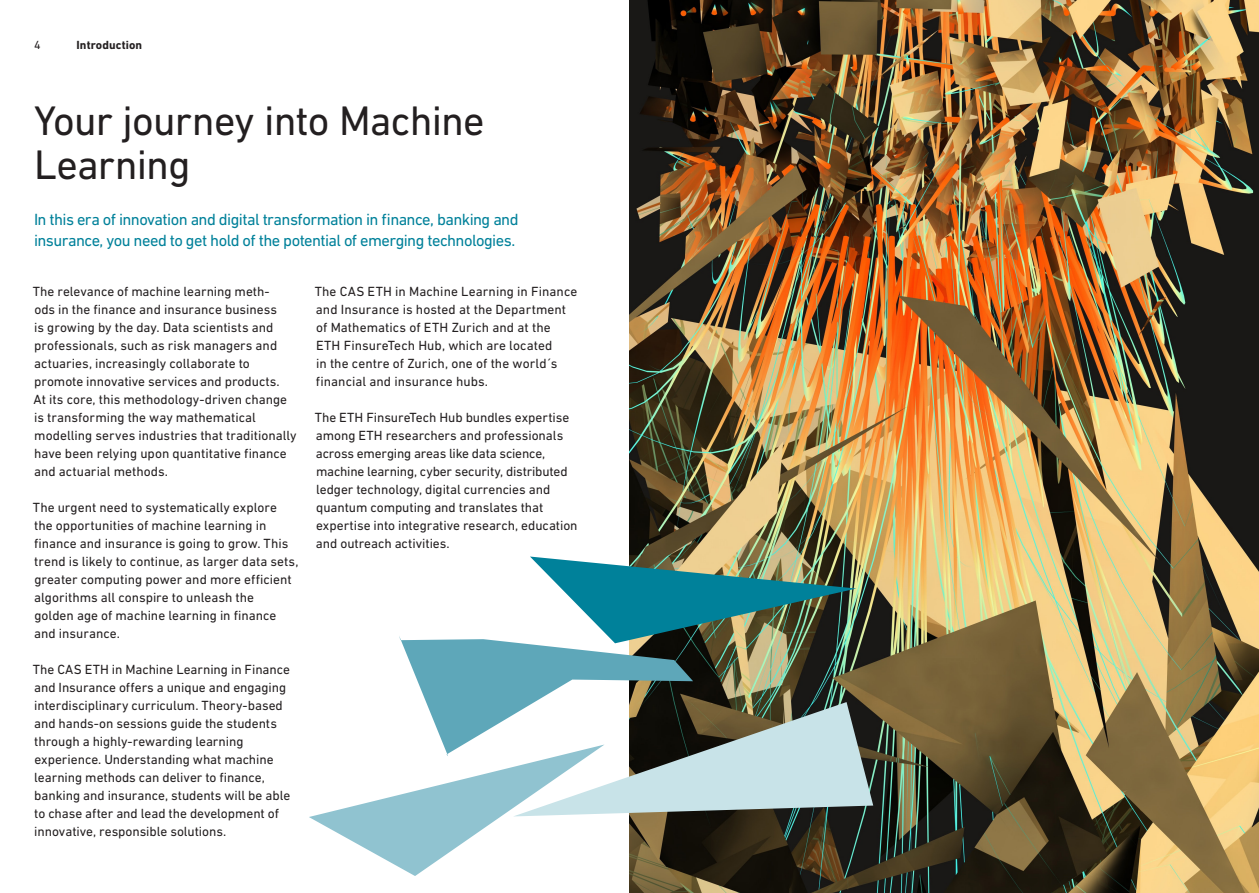
<style>
.page{position:relative;width:1259px;height:893px;background:#fff}
.page>*{position:absolute;margin:0;border:0;box-sizing:border-box;transform-origin:0 0}
.Headline_A5-XL__28_33_6pt__120___H1{font:42px/44.4px "DIN Next W1 G";letter-spacing:-.02em;color:#231f20}
.Intro_A5-M__11_14pt_P{font:16.5px "DIN Next W1 G";letter-spacing:-.035em;color:#00819a}
.Lauftext__Linksbündig___9_12pt_P{font:13.5px/18px "DIN Next W1 G";color:#231f20}
.t1{font:700 12px "DIN Next W1 G";letter-spacing:.01em;color:#231f20}
.t2{font:12px "DIN Next W1 G";color:#231f20}
</style>
<div class="page">
<img style="left:629px;top:0;width:630px;height:893px">
<svg style="left:309px;top:556px;width:564px;height:320px"></svg>
<p class="t2" style="left:34px;top:38px;width:8px">4</p>
<p class="t1" style="left:77px;top:37px;width:67px">Introduction</p>
<h1 class="Headline_A5-XL__28_33_6pt__120___H1" style="left:34px;top:98px;width:452px">Your journey into Machine<br>Learning</h1>
<p class="Intro_A5-M__11_14pt_P" style="left:34px;top:210px;width:486px">In this era of innovation and digital transformation in finance, banking and</p>
<p class="Intro_A5-M__11_14pt_P" style="left:34px;top:231px;width:483px">insurance, you need to get hold of the potential of emerging technologies.</p>
<p class="Lauftext__Linksbündig___9_12pt_P" style="left:33px;top:282px;width:246px">The relevance of machine learning meth&shy;ods in the finance and insurance business is growing by the day. Data scientists and professionals, such as risk managers and actuaries, increasingly collaborate to</p>
<p class="Lauftext__Linksbündig___9_12pt_P" style="left:34px;top:372px;width:247px">promote innovative services and products.</p>
<p class="Lauftext__Linksbündig___9_12pt_P" style="left:34px;top:390px;width:264px">At its core, this methodology-driven change is transforming the way mathematical modelling serves industries that traditionally have been relying upon quantitative finance and actuarial methods.</p>
<p class="Lauftext__Linksbündig___9_12pt_P" style="left:33px;top:498px;width:267px">The urgent need to systematically explore the opportunities of machine learning in finance and insurance is going to grow. This trend is likely to continue, as larger data sets, greater computing power and more efficient algorithms all conspire to unleash the</p>
<p class="Lauftext__Linksbündig___9_12pt_P" style="left:34px;top:606px;width:244px">golden age of machine learning in finance and insurance.</p>
<p class="Lauftext__Linksbündig___9_12pt_P" style="left:33px;top:660px;width:259px">The CAS ETH in Machine Learning in Finance and Insurance offers a unique and engaging interdisciplinary curriculum. Theory-based and hands-on sessions guide the students through a highly-rewarding learning</p>
<p class="Lauftext__Linksbündig___9_12pt_P" style="left:34px;top:750px;width:257px">experience. Understanding what machine learning methods can deliver to finance, banking and insurance, students will be able to chase after and lead the development of innovative, responsible solutions.</p>
<p class="Lauftext__Linksbündig___9_12pt_P" style="left:315px;top:282px;width:264px">The CAS ETH in Machine Learning in Finance and Insurance is hosted at the Department of Mathematics of ETH Zurich and at the</p>
<p class="Lauftext__Linksbündig___9_12pt_P" style="left:316px;top:336px;width:243px">ETH FinsureTech Hub, which are located in the centre of Zurich, one of the world´s financial and insurance hubs.</p>
<p class="Lauftext__Linksbündig___9_12pt_P" style="left:315px;top:408px;width:264px">The ETH FinsureTech Hub bundles expertise among ETH researchers and professionals across emerging areas like data science, machine learning, cyber security, distributed ledger technology, digital currencies and quantum computing and translates that expertise into integrative research, education and outreach activities.</p>
</div>
